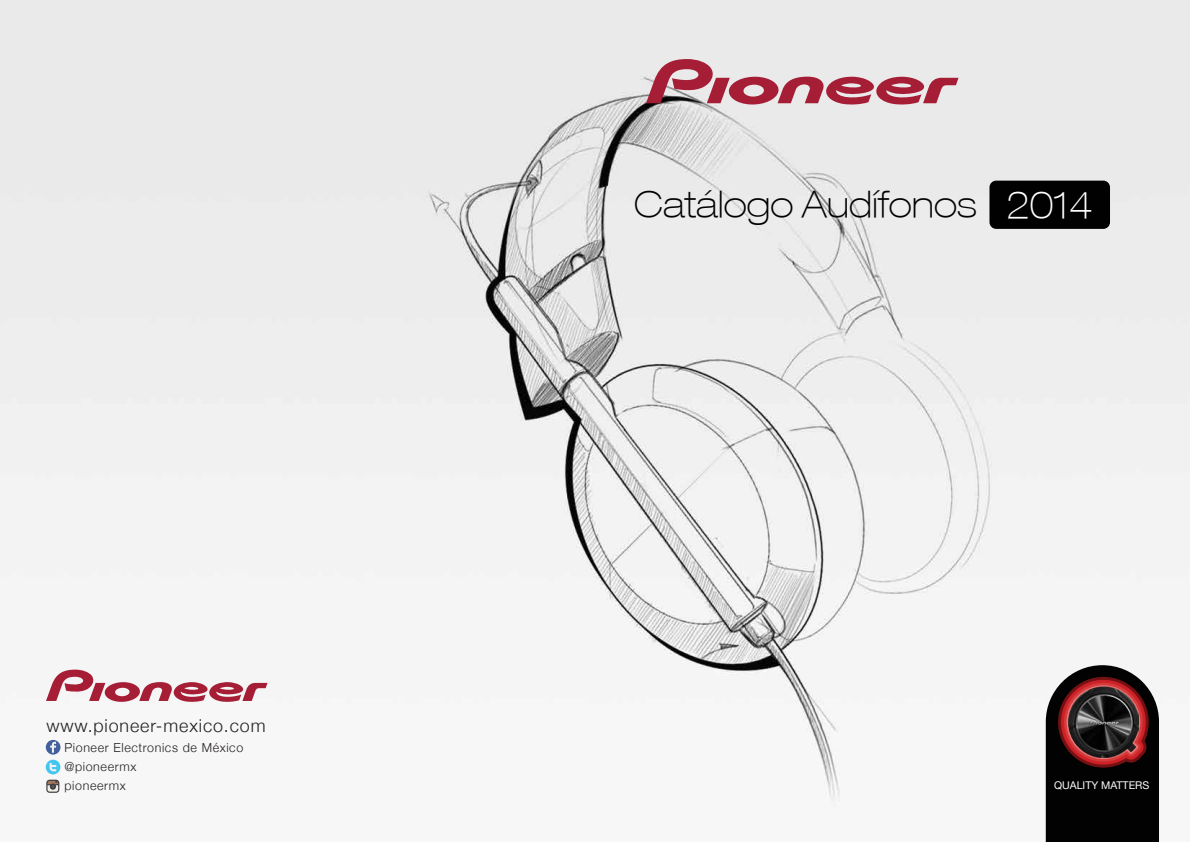
<style>
.page{position:relative;width:1190px;height:842px;background:#fff}
.page>*{position:absolute;margin:0;border:0;box-sizing:border-box;transform-origin:0 0}
.t1{font:100 expanded 36.6px "Helvetica Neue LT";color:#fff}
.t2{font:100 expanded 36.5px "Helvetica Neue LT";color:#010101}
.t3{font:300 17.8px "Helvetica Neue";letter-spacing:.05em;color:#231f20}
.t4{font:300 12.5px/19.3px "Helvetica Neue";letter-spacing:.05em;color:#231f20}
.t5{font:10.6px "Helvetica Neue";color:#fff}
</style>
<div class="page">
<img style="left:0;top:0;width:1190px;height:841px">
<svg style="left:646px;top:59px;width:313px;height:46px;background:#cb97a0"></svg>
<svg style="left:46px;top:669px;width:222px;height:32px"></svg>
<svg style="left:1046px;top:664px;width:113px;height:177px;background:#2e1d1e"></svg>
<img style="left:1068px;top:686px;width:70px;height:70px">
<svg style="left:46px;top:759px;width:14px;height:15px"></svg>
<svg style="left:50px;top:762px;width:7px;height:8px"></svg>
<svg style="left:46px;top:739px;width:14px;height:15px"></svg>
<svg style="left:50px;top:741px;width:6px;height:11px"></svg>
<svg style="left:46px;top:779px;width:13px;height:13px"></svg>
<div style="left:989px;top:180px;width:121px;height:49px;background:#010101;border-radius:7px"></div>
<h3 class="t3" style="left:46px;top:710px;width:221px">www.pioneer-mexico.com</h3>
<p class="t4" style="left:64px;top:736px;width:180px">Pioneer Electronics de México @pioneermx<br>pioneermx</p>
<h2 class="t2" style="left:634px;top:182px;width:344px">Catálogo Audífonos</h2>
<h1 class="t1" style="left:1006px;top:183px;width:88px">2014</h1>
<p class="t5" style="left:1054px;top:775px;width:97px">QUALITY MATTERS</p>
</div>
